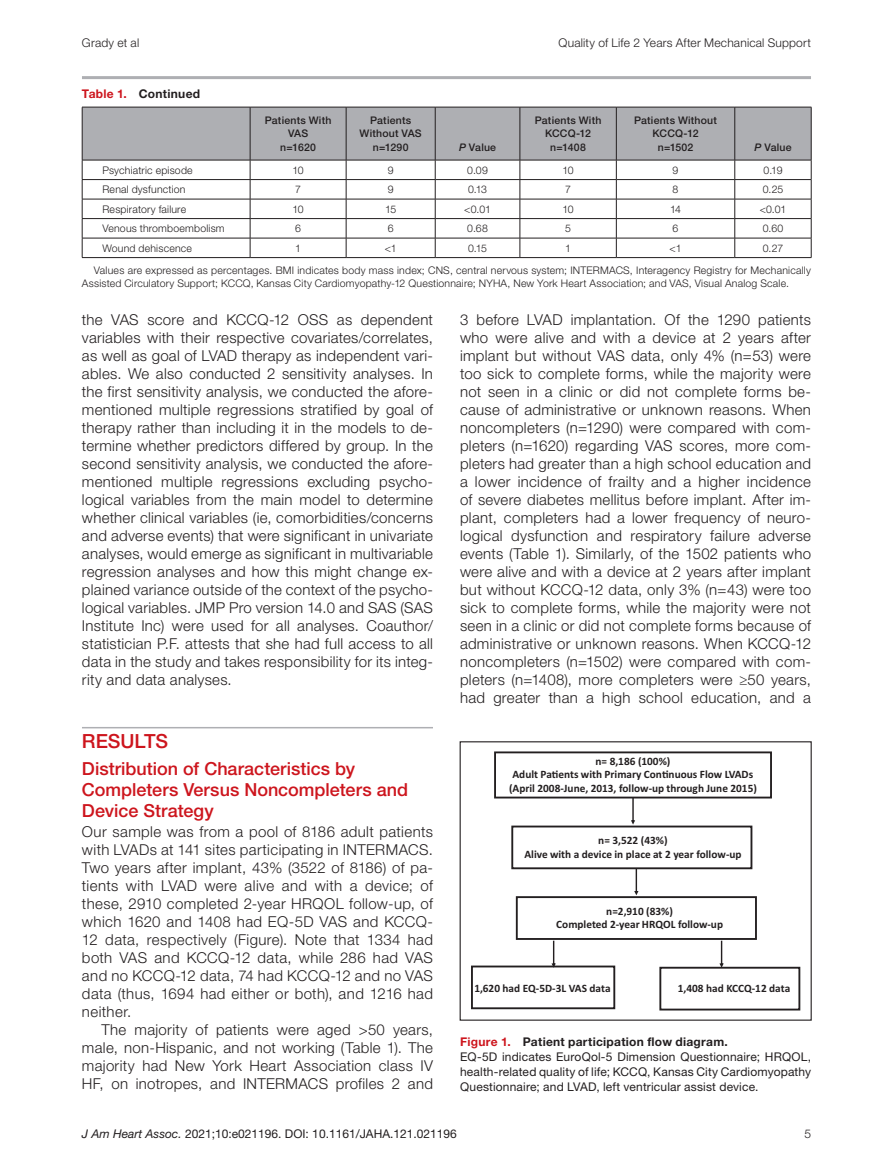
<style>
.page{position:relative;width:893px;height:1174px;background:#fff}
.page>*{position:absolute;margin:0;border:0;box-sizing:border-box;transform-origin:0 0}
.t1{font:500 19.5px "Helvetica Neue LT Std";color:#cd151d}
.t2{font:500 18px/21px "Helvetica Neue LT Std";color:#cd151d}
.t3{font:300 15px/18px "Helvetica Neue LT Std";letter-spacing:.02em;color:#231f20;text-align:justify}
.t4{font:12px/15px "Helvetica Neue LT Std";letter-spacing:.01em;color:#231f20}
.t5{font:300 12px "Helvetica Neue LT Std";letter-spacing:.015em;color:#231f20}
.t6{font:700 12px "Helvetica Neue LT Std";letter-spacing:.025em;color:#231f20}
.t7{font:700 11.25px/13.5px "Calibri";color:#231f20;text-align:center}
.t8{font:300 10.5px/21.9px "Helvetica Neue LT Std";letter-spacing:.02em;color:#231f20}
.t9{font:500 10.5px/13.5px "Helvetica Neue LT Std";letter-spacing:.02em;color:#231f20;text-align:center}
.s1{color:#cd151d}
.s2{font-style:italic}
.s3{font-weight:700;color:#cd151d}
.s4{font-weight:700}
</style>
<div class="page">
<hr style="left:82px;top:727px;width:351px;height:1px;background:#aeafb3">
<hr style="left:82px;top:257px;width:168px;height:1px;background:#231f20">
<hr style="left:250px;top:257px;width:96px;height:1px;background:#231f20">
<hr style="left:346px;top:257px;width:89px;height:1px;background:#231f20">
<hr style="left:435px;top:257px;width:85px;height:1px;background:#231f20">
<hr style="left:520px;top:257px;width:96px;height:1px;background:#231f20">
<hr style="left:616px;top:257px;width:119px;height:1px;background:#231f20">
<svg style="left:82px;top:107px;width:730px;height:150px"></svg>
<hr style="left:735px;top:257px;width:76px;height:1px;background:#231f20">
<svg style="left:471px;top:751px;width:329px;height:259px"></svg>
<div style="left:460px;top:741px;width:352px;height:279px;border:1px solid #231f20"></div>
<hr style="left:82px;top:76px;width:729px;height:3px;background:#aeafb3">
<p class="t5" style="left:82px;top:35px;width:59px">Grady et al</p>
<p class="t5" style="left:559px;top:35px;width:254px">Quality of Life 2 Years After Mechanical Support</p>
<p class="t6" style="left:82px;top:86px;width:120px"><span class="s1">Table 1.</span> Continued</p>
<p class="t9" style="left:265px;top:113px;width:68px">Patients With<br>VAS<br>n=1620</p>
<p class="t9" style="left:360px;top:113px;width:64px">Patients<br>Without VAS n=1290</p>
<p class="t9" style="left:459px;top:140px;width:39px"><span class="s2">P</span> Value</p>
<p class="t9" style="left:535px;top:113px;width:68px">Patients With<br>KCCQ-12 n=1408</p>
<p class="t9" style="left:634px;top:113px;width:84px">Patients Without<br>KCCQ-12 n=1502</p>
<p class="t9" style="left:754px;top:140px;width:39px"><span class="s2">P</span> Value</p>
<p class="t8" style="left:102px;top:159px;width:92px">Psychiatric episode</p>
<p class="t8" style="left:292px;top:159px;width:13px">10</p>
<p class="t8" style="left:388px;top:159px;width:7px">9</p>
<p class="t8" style="left:467px;top:159px;width:22px">0.09</p>
<p class="t8" style="left:562px;top:159px;width:13px">10</p>
<p class="t8" style="left:673px;top:159px;width:7px">9</p>
<p class="t8" style="left:763px;top:159px;width:20px">0.19</p>
<p class="t8" style="left:102px;top:178px;width:85px">Renal dysfunction</p>
<p class="t8" style="left:295px;top:178px;width:7px">7</p>
<p class="t8" style="left:388px;top:178px;width:7px">9</p>
<p class="t8" style="left:468px;top:178px;width:20px">0.13</p>
<p class="t8" style="left:565px;top:178px;width:7px">7</p>
<p class="t8" style="left:673px;top:178px;width:7px">8</p>
<p class="t8" style="left:763px;top:178px;width:22px">0.25</p>
<p class="t8" style="left:102px;top:198px;width:85px">Respiratory failure</p>
<p class="t8" style="left:292px;top:198px;width:13px">10</p>
<p class="t8" style="left:385px;top:198px;width:13px">15</p>
<p class="t8" style="left:464px;top:198px;width:28px">&lt;0.01</p>
<p class="t8" style="left:562px;top:198px;width:13px">10</p>
<p class="t8" style="left:670px;top:198px;width:13px">14</p>
<p class="t8" style="left:760px;top:198px;width:28px">&lt;0.01</p>
<p class="t8" style="left:102px;top:217px;width:124px">Venous thromboembolism</p>
<p class="t8" style="left:295px;top:217px;width:7px">6</p>
<p class="t8" style="left:388px;top:217px;width:7px">6</p>
<p class="t8" style="left:467px;top:217px;width:22px">0.68</p>
<p class="t8" style="left:565px;top:217px;width:7px">5</p>
<p class="t8" style="left:673px;top:217px;width:7px">6</p>
<p class="t8" style="left:763px;top:217px;width:22px">0.60</p>
<p class="t8" style="left:102px;top:237px;width:91px">Wound dehiscence</p>
<p class="t8" style="left:295px;top:237px;width:7px">1</p>
<p class="t8" style="left:385px;top:237px;width:13px">&lt;1</p>
<p class="t8" style="left:468px;top:237px;width:20px">0.15</p>
<p class="t8" style="left:565px;top:237px;width:7px">1</p>
<p class="t8" style="left:670px;top:237px;width:13px">&lt;1</p>
<p class="t8" style="left:94px;top:237px;width:718px;text-indent:669px">0.27<br>Values are expressed as percentages. BMI indicates body mass index; CNS, central nervous system; INTERMACS, Interagency Registry for Mechanically</p>
<p class="t8" style="left:82px;top:272px;width:709px">Assisted Circulatory Support; KCCQ, Kansas City Cardiomyopathy-12 Questionnaire; NYHA, New York Heart Association; and VAS, Visual Analog Scale.</p>
<p class="t3" style="left:82px;top:310px;width:353px">the VAS score and KCCQ-12 OSS as dependent variables with their respective covariates/correlates, as well as goal of LVAD therapy as independent vari&shy;ables. We also conducted 2 sensitivity analyses. In the first sensitivity analysis, we conducted the afore&shy;mentioned multiple regressions stratified by goal of therapy rather than including it in the models to de&shy;termine whether predictors differed by group. In the second sensitivity analysis, we conducted the afore&shy;mentioned multiple regressions excluding psycho&shy;logical variables from the main model to determine whether clinical variables (ie, comorbidities/concerns and adverse events) that were significant in univariate analyses, would emerge as significant in multivariable regression analyses and how this might change ex&shy;plained variance outside of the context of the psycho&shy;logical variables. JMP Pro version 14.0 and SAS (SAS Institute Inc) were used for all analyses. Coauthor/ statistician P.F. attests that she had full access to all data in the study and takes responsibility for its integ&shy;rity and data analyses.</p>
<h1 class="t1" style="left:82px;top:729px;width:88px">RESULTS</h1>
<p class="t2" style="left:82px;top:758px;width:328px">Distribution of Characteristics by<br>Completers Versus Noncompleters and<br>Device Strategy</p>
<p class="t3" style="left:82px;top:822px;width:353px">Our sample was from a pool of 8186 adult patients with LVADs at 141 sites participating in INTERMACS.<br>Two years after implant, 43% (3522 of 8186) of pa&shy;tients with LVAD were alive and with a device; of these, 2910 completed 2-year HRQOL follow-up, of which 1620 and 1408 had EQ-5D VAS and KCCQ-12 data, respectively (Figure). Note that 1334 had both VAS and KCCQ-12 data, while 286 had VAS and no KCCQ-12 data, 74 had KCCQ-12 and no VAS data (thus, 1694 had either or both), and 1216 had neither.</p>
<p class="t3" style="left:82px;top:1020px;width:353px;text-indent:19px">The majority of patients were aged &gt;50 years, male, non-Hispanic, and not working (Table 1). The majority had New York Heart Association class IV HF, on inotropes, and INTERMACS profiles 2 and</p>
<p class="t3" style="left:460px;top:310px;width:353px">3 before LVAD implantation. Of the 1290 patients who were alive and with a device at 2 years after implant but without VAS data, only 4% (n=53) were too sick to complete forms, while the majority were not seen in a clinic or did not complete forms be&shy;cause of administrative or unknown reasons. When noncompleters (n=1290) were compared with com&shy;pleters (n=1620) regarding VAS scores, more com&shy;pleters had greater than a high school education and a lower incidence of frailty and a higher incidence of severe diabetes mellitus before implant. After im&shy;plant, completers had a lower frequency of neuro&shy;logical dysfunction and respiratory failure adverse events (Table 1). Similarly, of the 1502 patients who were alive and with a device at 2 years after implant but without KCCQ-12 data, only 3% (n=43) were too sick to complete forms, while the majority were not seen in a clinic or did not complete forms because of administrative or unknown reasons. When KCCQ-12 noncompleters (n=1502) were compared with com&shy;pleters (n=1408), more completers were ≥50 years, had greater than a high school education, and a</p>
<p class="t7" style="left:509px;top:754px;width:249px">n= 8,186 (100%)<br>Adult Pa ents with Primary Con nuous Flow LVADs (April 2008-June, 2013, follow-up through June 2015)</p>
<p class="t7" style="left:524px;top:833px;width:219px">n= 3,522 (43%)<br>Alive with a device in place at 2 year follow-up</p>
<p class="t7" style="left:556px;top:904px;width:168px">n=2,910 (83%)<br>Completed 2-year HRQOL follow-up</p>
<p class="t7" style="left:474px;top:981px;width:138px">1,620 had EQ-5D-3L VAS data</p>
<p class="t7" style="left:678px;top:981px;width:114px">1,408 had KCCQ-12 data</p>
<p class="t4" style="left:460px;top:1034px;width:352px"><span class="s3">Figure 1.</span> <span class="s4">Patient participation flow diagram.<br></span>EQ-5D indicates EuroQol-5 Dimension Questionnaire; HRQOL, health-related quality of life; KCCQ, Kansas City Cardiomyopathy Questionnaire; and LVAD, left ventricular assist device.</p>
<p class="t4" style="left:82px;top:1126px;width:376px"><span class="s2">J Am Heart Assoc.</span> 2021;10:e021196. DOI: 10.1161/JAHA.121.021196</p>
<p class="t5" style="left:804px;top:1126px;width:8px">5</p>
</div>
